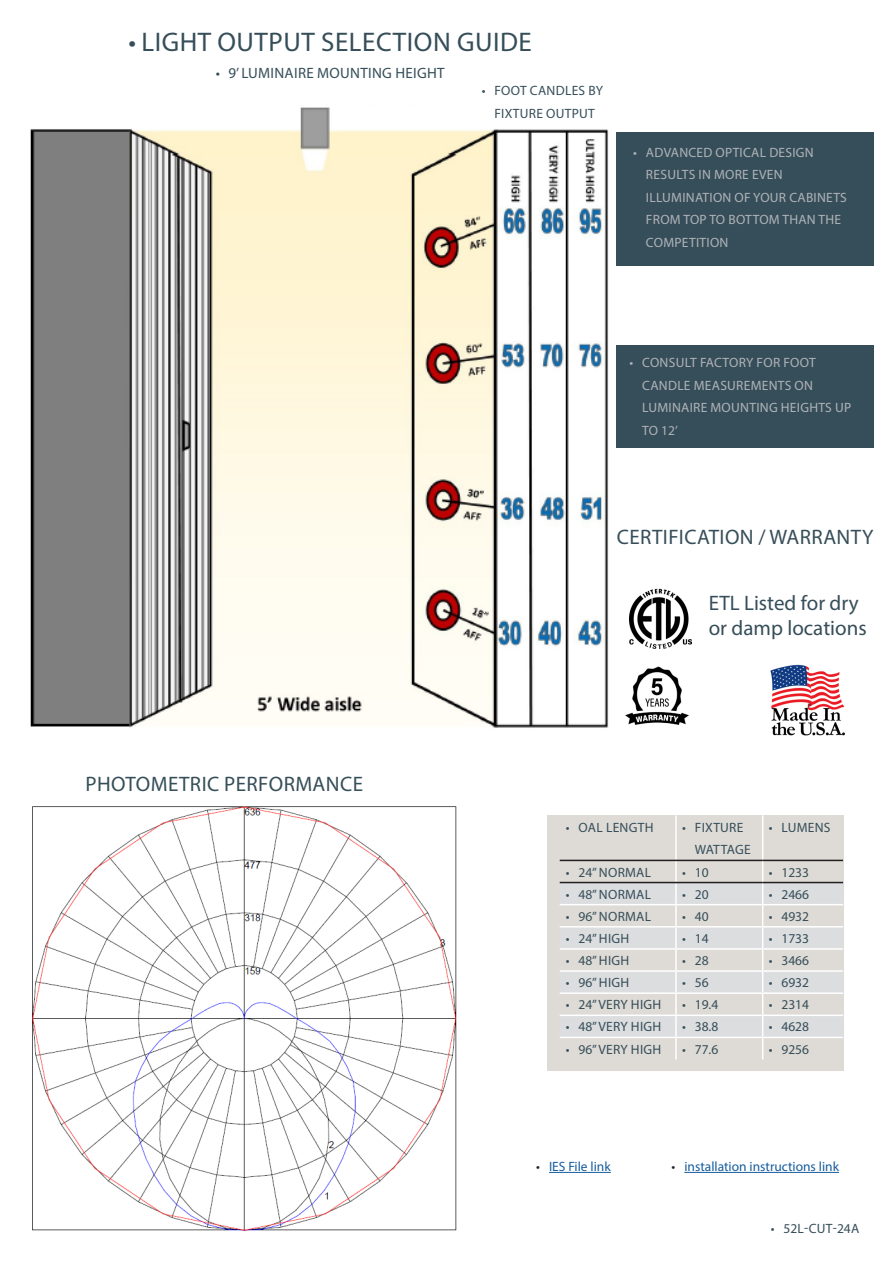
<style>
.page{position:relative;width:893px;height:1263px;background:#fff}
.page>*{position:absolute;margin:0;border:0;box-sizing:border-box;transform-origin:0 0}
.t1{font:27px "Myriad Pro";letter-spacing:.02em;color:#364e59}
.Intro_Text_Left{font:21px "Myriad Pro";color:#364e59}
.Intro_Text_Left-2{font:21px "Myriad Pro";letter-spacing:.02em;color:#364e59}
.Intro_Text_Center{font:21px "Myriad Pro";letter-spacing:.02em;color:#364e59}
.t2{font:15px "Myriad Pro";letter-spacing:.02em;color:#364e59}
.t3{font:13.5px/22.5px "Myriad Pro";letter-spacing:.02em;color:#364e59}
.t4{font:13.5px/22.5px "Myriad Pro";letter-spacing:.02em;color:#afb3b8}
.t5{font:13.5px "Myriad Pro";color:#175d9e}
.s1{color:#364e59}
.s2{color:#231f20}
</style>
<div class="page">
<div style="left:547px;top:815px;width:296px;height:256px;background:#dedbd6"></div>
<hr style="left:675px;top:815px;width:2px;height:45px;background:#fff">
<hr style="left:762px;top:815px;width:1px;height:45px;background:#fff">
<svg style="left:560px;top:861px;width:283px;height:198px"></svg>
<hr style="left:560px;top:860px;width:116px;height:1px;background:#231f20">
<hr style="left:676px;top:860px;width:87px;height:1px;background:#231f20">
<hr style="left:763px;top:860px;width:80px;height:1px;background:#231f20">
<hr style="left:560px;top:882px;width:116px;height:1px;background:#231f20">
<hr style="left:676px;top:882px;width:87px;height:1px;background:#231f20">
<hr style="left:763px;top:882px;width:80px;height:1px;background:#231f20">
<img style="left:30px;top:107px;width:587px;height:621px">
<div style="left:617px;top:132px;width:257px;height:134px;background:#364e59"></div>
<div style="left:617px;top:345px;width:257px;height:103px;background:#364e59"></div>
<img style="left:32px;top:806px;width:425px;height:425px">
<img style="left:629px;top:588px;width:63px;height:60px">
<img style="left:625px;top:666px;width:64px;height:59px">
<hr style="left:549px;top:1172px;width:62px;height:1px;background:#175d9e">
<hr style="left:684px;top:1172px;width:155px;height:1px;background:#175d9e">
<img style="left:770px;top:664px;width:75px;height:72px">
<p class="t1" style="left:129px;top:25px;width:405px">• LIGHT OUTPUT SELECTION GUIDE</p>
<p class="t2" style="left:216px;top:64px;width:230px">• 9’ LUMINAIRE MOUNTING HEIGHT</p>
<p class="t3" style="left:482px;top:79px;width:123px;text-align:center">• FOOT CANDLES BY<br>FIXTURE OUTPUT</p>
<p class="t4" style="left:646px;top:141px;width:202px;text-indent:-13px">• ADVANCED OPTICAL DESIGN<br>RESULTS IN MORE EVEN<br>ILLUMINATION OF YOUR CABINETS<br>FROM TOP TO BOTTOM THAN THE<br>COMPETITION<span class="s1">.</span></p>
<p class="t4" style="left:642px;top:351px;width:211px;text-indent:-13px">• CONSULT FACTORY FOR FOOT<br>CANDLE MEASUREMENTS ON<br>LUMINAIRE MOUNTING HEIGHTS UP<br>TO 12’</p>
<p class="Intro_Text_Center" style="left:617px;top:524px;width:258px">CERTIFICATION / WARRANTY</p>
<p class="Intro_Text_Left" style="left:709px;top:590px;width:152px">ETL Listed for dry</p>
<p class="Intro_Text_Left" style="left:709px;top:615px;width:160px">or damp locations</p>
<p class="Intro_Text_Left-2" style="left:85px;top:771px;width:279px">PHOTOMETRIC PERFORMANCE</p>
<p class="t3" style="left:566px;top:815px;width:89px">• OAL LENGTH</p>
<p class="t3" style="left:695px;top:815px;width:57px;text-indent:-13px">• FIXTURE<br>WATTAGE</p>
<p class="t3" style="left:769px;top:815px;width:63px">• LUMENS</p>
<p class="t3" style="left:566px;top:860px;width:87px">• 24” NORMAL</p>
<p class="t3" style="left:682px;top:860px;width:28px">• 10</p>
<p class="t3" style="left:769px;top:860px;width:42px">• 1233</p>
<p class="t3" style="left:566px;top:883px;width:87px">• 48” NORMAL</p>
<p class="t3" style="left:682px;top:883px;width:28px">• 20</p>
<p class="t3" style="left:769px;top:883px;width:42px">• 2466</p>
<p class="t3" style="left:566px;top:905px;width:87px">• 96” NORMAL</p>
<p class="t3" style="left:682px;top:905px;width:28px">• 40</p>
<p class="t3" style="left:769px;top:905px;width:42px">• 4932</p>
<p class="t3" style="left:566px;top:927px;width:65px">• 24” HIGH</p>
<p class="t3" style="left:682px;top:927px;width:28px">• 14</p>
<p class="t3" style="left:769px;top:927px;width:42px">• 1733</p>
<p class="t3" style="left:566px;top:949px;width:65px">• 48” HIGH</p>
<p class="t3" style="left:682px;top:949px;width:28px">• 28</p>
<p class="t3" style="left:769px;top:949px;width:42px">• 3466</p>
<p class="t3" style="left:566px;top:971px;width:65px">• 96” HIGH</p>
<p class="t3" style="left:682px;top:971px;width:28px">• 56</p>
<p class="t3" style="left:769px;top:971px;width:42px">• 6932</p>
<p class="t3" style="left:566px;top:993px;width:97px">• 24” VERY HIGH</p>
<p class="t3" style="left:682px;top:993px;width:38px">• 19.4</p>
<p class="t3" style="left:769px;top:993px;width:42px">• 2314</p>
<p class="t3" style="left:566px;top:1015px;width:97px">• 48” VERY HIGH</p>
<p class="t3" style="left:682px;top:1015px;width:38px">• 38.8</p>
<p class="t3" style="left:769px;top:1015px;width:42px">• 4628</p>
<p class="t3" style="left:566px;top:1037px;width:97px">• 96” VERY HIGH</p>
<p class="t3" style="left:682px;top:1037px;width:38px">• 77.6</p>
<p class="t3" style="left:769px;top:1037px;width:42px">• 9256</p>
<p class="t5" style="left:536px;top:1158px;width:76px"><span class="s2">•</span> IES File link</p>
<p class="t5" style="left:672px;top:1158px;width:169px"><span class="s2">•</span> installation instructions link</p>
<p class="t3" style="left:771px;top:1217px;width:90px">• 52L-CUT-24A</p>
</div>
